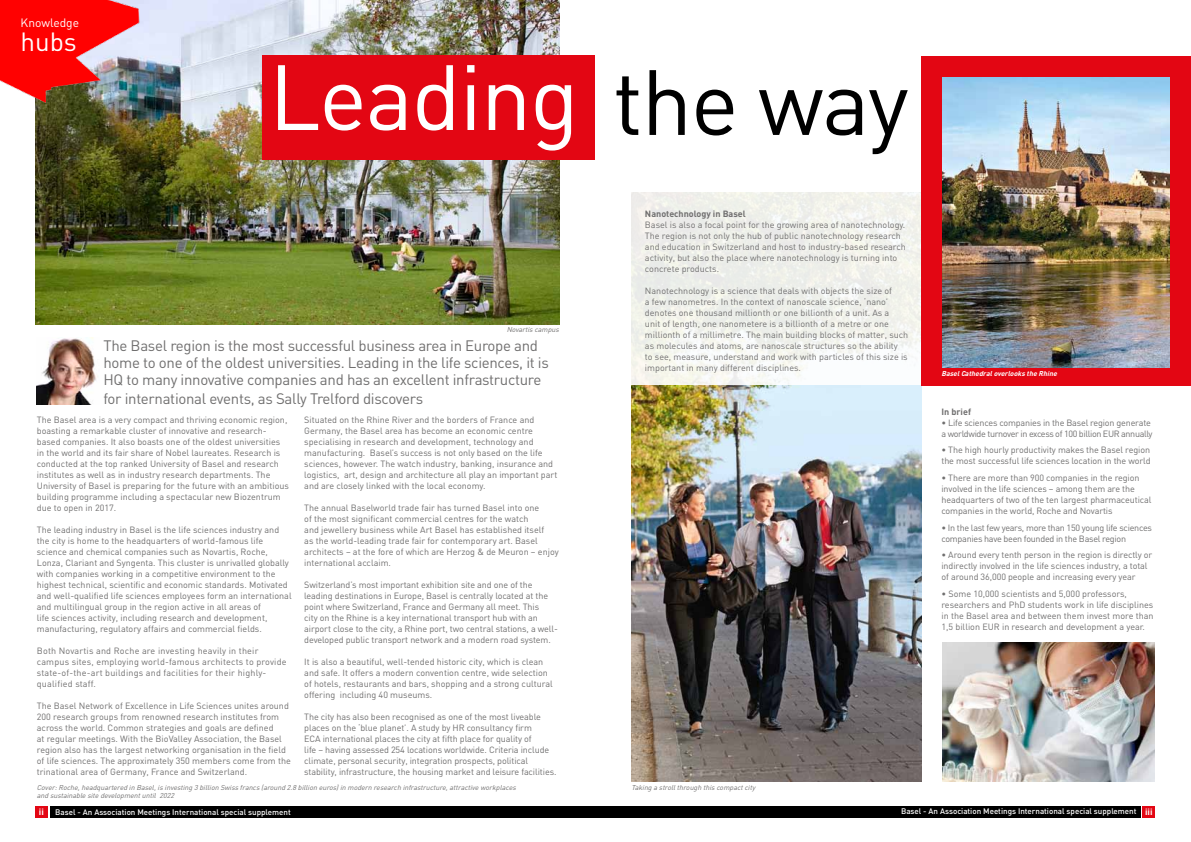
<style>
.page{position:relative;width:1191px;height:842px;background:#fff}
.page>*{position:absolute;margin:0;border:0;box-sizing:border-box;transform-origin:0 0}
.t1{font:91px "DIN";letter-spacing:-.02em;color:#fff}
.t2{font:91px "DIN";letter-spacing:-.02em;color:#000}
.t3{font:26px "DIN";color:#fff}
.t4{font:15px/17px "DIN";letter-spacing:-.02em;color:#706f6f}
.t5{font:12px "DIN";color:#fff}
.t6{font:9px/11px "DIN";color:#706f6f}
.t7{font:9px/11px "DIN";letter-spacing:.02em;color:#706f6f}
.t8{font:9px/11px "DIN";letter-spacing:-.04em;color:#706f6f}
.t9{font:9px/11px "DIN";letter-spacing:-.03em;color:#706f6f}
.t10{font:700 9px "DIN";color:#706f6f}
.t11{font:700 9px "DIN";color:#fff}
.t12{font:500 8px "DIN";color:#fff}
.t13{font:italic 7px/8px "DIN";color:#706f6f}
.t14{font:italic 700 7px "DIN";color:#fff}
.s1{font-weight:700;font-size:9px}
</style>
<div class="page">
<img style="left:631px;top:384px;width:290px;height:398px">
<svg style="left:631px;top:192px;width:290px;height:192px;fill:#f1f1eb"></svg>
<img style="left:35px;top:0;width:524px;height:325px">
<div style="left:921px;top:56px;width:270px;height:329px;background:#e30613"></div>
<img style="left:943px;top:78px;width:226px;height:289px">
<div style="left:262px;top:55px;width:333px;height:105px;background:#e30613"></div>
<img style="left:0;top:0;width:147px;height:111px">
<img style="left:943px;top:642px;width:211px;height:140px">
<div style="left:36px;top:806px;width:12px;height:12px;background:#e30613"></div>
<div style="left:50px;top:806px;width:1090px;height:12px;background:#000"></div>
<div style="left:1142px;top:806px;width:12px;height:12px;background:#e30613"></div>
<img style="left:37px;top:338px;width:61px;height:67px">
<h3 class="t5" style="left:21px;top:14px;width:60px">Knowledge</h3>
<h2 class="t3" style="left:21px;top:24px;width:58px">hubs</h2>
<h1 class="t1" style="left:269px;top:36px;width:312px">Leading</h1>
<p class="t13" style="left:507px;top:325px;width:56px">Novartiscampus</p>
<h3 class="t4" style="left:103px;top:336px;width:447px">The Basel region is the most successful business area in Europe and home to one of the oldest universities. Leading in the life sciences, it is<br>HQ to many innovative companies and has an excellent infrastructure</h3>
<h3 class="t4" style="left:103px;top:389px;width:321px">for international events, as Sally Trelford discovers</h3>
<p class="t6" style="left:37px;top:414px;width:254px">The Basel area is a very compact and thriving economic region, boasting a remarkable cluster of innovative and research&shy;based companies. It also boasts one of the oldest universities in the world and its fair share of Nobel laureates. Research is conducted at the top ranked University of Basel and research institutes as well as in industry research departments. The University of Basel is preparing for the future with an ambitious building programme including a spectacular new Biozentrum due to open in 2017.</p>
<p class="t6" style="left:37px;top:524px;width:256px">The leading industry in Basel is the life sciences industry and the city is home to the headquarters of world-famous life science and chemical companies such as Novartis, Roche, Lonza, Clariant and Syngenta. This cluster is unrivalled globally with companies working in a competitive environment to the highest technical, scientific and economic standards. Motivated and well-qualified life sciences employees form an international and multilingual group in the region active in all areas of<br>life sciences activity, including research and development, manufacturing, regulatory affairs and commercial fields.</p>
<p class="t7" style="left:37px;top:645px;width:251px">Both Novartis and Roche are investing heavily in their campus sites, employing world-famous architects to provide state-of-the-art buildings and facilities for their highly&shy;qualified staff.</p>
<p class="t6" style="left:37px;top:700px;width:255px">The Basel Network of Excellence in Life Sciences unites around 200 research groups from renowned research institutes from across the world. Common strategies and goals are defined<br>at regular meetings. With the BioValley Association, the Basel region also has the largest networking organisation in the field of life sciences. The approximately 350 members come from the trinational area of Germany, France and Switzerland.</p>
<p class="t6" style="left:304px;top:414px;width:254px">Situated on the Rhine River and the borders of France and Germany, the Basel area has become an economic centre specialising in research and development, technology and manufacturing. Basel’s success is not only based on the life sciences, however. The watch industry, banking, insurance and logistics, art, design and architecture all play an important part and are closely linked with the local economy.</p>
<p class="t6" style="left:304px;top:502px;width:256px">The annual Baselworld trade fair has turned Basel into one<br>of the most significant commercial centres for the watch<br>and jewellery business while Art Basel has established itself<br>as the world-leading trade fair for contemporary art. Basel architects – at the fore of which are Herzog &amp; de Meuron – enjoy international acclaim.</p>
<p class="t6" style="left:304px;top:579px;width:255px">Switzerland’s most important exhibition site and one of the leading destinations in Europe, Basel is centrally located at the point where Switzerland, France and Germany all meet. This<br>city on the Rhine is a key international transport hub with an airport close to the city, a Rhine port, two central stations, a well&shy;developed public transport network and a modern road system.</p>
<p class="t6" style="left:304px;top:656px;width:250px">It is also a beautiful, well-tended historic city, which is clean and safe. It offers a modern convention centre, wide selection of hotels, restaurants and bars, shopping and a strong cultural offering including 40 museums.</p>
<p class="t6" style="left:304px;top:711px;width:254px">The city has also been recognised as one of the most liveable places on the ‘blue planet’. A study by HR consultancy firm<br>ECA international places the city at fifth place for quality of<br>life – having assessed 254 locations worldwide. Criteria include climate, personal security, integration prospects, political stability, infrastructure, the housing market and leisure facilities.</p>
<p class="t13" style="left:37px;top:783px;width:482px">Cover:Roche,headquartered in Basel,isinvesting3billion Swissfrancs(around 2.8billion euros)in modern research infrastructure,attractiveworkplaces and sustainablesitedevelopmentuntil 2022</p>
<h1 class="t2" style="left:613px;top:41px;width:297px">the way</h1>
<p class="t10" style="left:645px;top:208px;width:102px">Nanotechnology in Basel</p>
<p class="t6" style="left:645px;top:219px;width:262px">Basel is also a focal point for the growing area of nanotechnology.<br>The region is not only the hub of public nanotechnology research and education in Switzerland and host to industry-based research activity, but also the place where nanotechnology is turning into concrete products.</p>
<p class="t6" style="left:645px;top:285px;width:265px">Nanotechnology is a science that deals with objects the size of<br>a few nanometres. In the context of nanoscale science, ‘nano’ denotes one thousand millionth or one billionth of a unit. As a<br>unit of length, one nanometere is a billionth of a metre or one millionth of a millimetre. The main building blocks of matter, such as molecules and atoms, are nanoscale structures so the ability<br>to see, measure, understand and work with particles of this size is important in many different disciplines.</p>
<p class="t14" style="left:941px;top:369px;width:119px">BaselCathedraloverlooksthe Rhine</p>
<p class="t10" style="left:941px;top:405px;width:31px">In brief</p>
<p class="t8" style="left:941px;top:416px;width:213px">• Life sciences companies in the Basel region generate a worldwide turnover in excess of 100 billion EUR annually</p>
<p class="t6" style="left:941px;top:444px;width:211px">• The high hourly productivity makes the Basel region the most successful life sciences location in the world</p>
<p class="t6" style="left:941px;top:472px;width:211px">• There are more than 900 companies in the region involved in the life sciences – among them are the headquarters of two of the ten largest pharmaceutical companies in the world, Roche and Novartis</p>
<p class="t9" style="left:941px;top:521px;width:212px">• In the last few years, more than 150 young life sciences companies have been founded in the Basel region</p>
<p class="t6" style="left:941px;top:549px;width:212px">• Around every tenth person in the region is directly or indirectly involved in the life sciences industry, a total of around 36,000 people and increasing every year</p>
<p class="t6" style="left:941px;top:588px;width:214px">• Some 10,000 scientists and 5,000 professors, researchers and PhD students work in life disciplines in the Basel area and between them invest more than 1,5 billion EUR in research and development a year.</p>
<p class="t13" style="left:631px;top:783px;width:127px">Takingastrollthrough thiscompactcity</p>
<p class="t11" style="left:39px;top:805px;width:6px">ii</p>
<p class="t12" style="left:55px;top:806px;width:237px">Basel - An Association Meetings International special supplement</p>
<p class="t12" style="left:901px;top:806px;width:253px">Basel - An Association Meetings International special supplement <span class="s1">iii</span></p>
</div>
